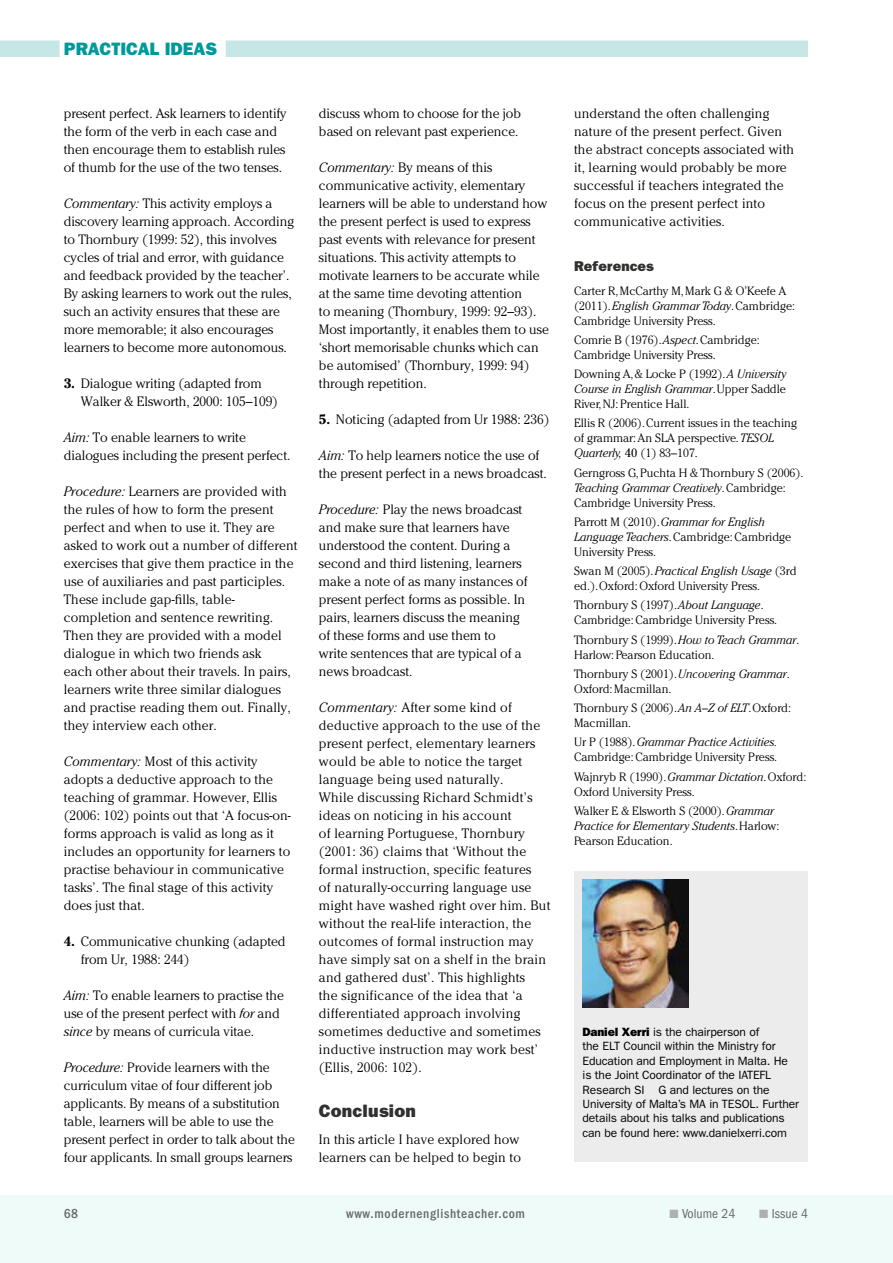
<style>
.page{position:relative;width:893px;height:1263px;background:#fff}
.page>*{position:absolute;margin:0;border:0;box-sizing:border-box;transform-origin:0 0}
.t1{font:18px "ITC Franklin Gothic Std Hvy";color:#099}
.t2{font:18px "ITC Franklin Gothic Std Hvy";letter-spacing:.01em;color:#30302f}
.t3{font:14.25px "ITC Franklin Gothic Std Hvy";letter-spacing:.01em;color:#30302f}
.t4{font:300 13.5px/18px "Cheltenham Std";color:#000}
.t5{font:300 13.5px/18px "Cheltenham Std";letter-spacing:.02em;color:#000}
.t6{font:500 condensed 13.5px "ITC Franklin Gothic Std";letter-spacing:.05em;color:#676767}
.t7{font:condensed 13.5px "ITC Franklin Gothic Std";color:#676767}
.t8{font:300 12px/15px "Cheltenham Std";color:#000}
.t9{font:12px/14.4px "ITC Franklin Gothic Std";letter-spacing:-.01em;color:#000}
.s1{font-style:italic}
.s2{font-weight:700}
.s3{font-weight:400}
.s4{font-family:"ITC Franklin Gothic Std Hvy"}
.s5{color:#afafb0}
</style>
<div class="page">
<div style="left:0;top:1195px;width:893px;height:68px;background:#effbf9"></div>
<div style="left:0;top:40px;width:808px;height:17px;background:#c7e6e6"></div>
<div style="left:60px;top:34px;width:166px;height:33px;background:#fff"></div>
<div style="left:574px;top:871px;width:234px;height:291px;background:#ececec"></div>
<img style="left:583px;top:880px;width:106px;height:127px">
<h1 class="t1" style="left:64px;top:38px;width:155px">PRACTICAL IDEAS</h1>
<p class="t4" style="left:64px;top:104px;width:224px">present perfect. Ask learners to identify the form of the verb in each case and then encourage them to establish rules of thumb for the use of the two tenses.</p>
<p class="t4" style="left:64px;top:194px;width:232px"><span class="s1">Commentary:</span> This activity employs a discovery learning approach. According to Thornbury (1999: 52), this involves cycles of trial and error, with guidance and feedback provided by the teacher’.<br>By asking learners to work out the rules, such an activity ensures that these are more memorable; it also encourages learners to become more autonomous.</p>
<p class="t4" style="left:81px;top:374px;width:199px;text-indent:-17px"><span class="s2">3.</span> Dialogue writing (adapted from<br>Walker &amp; Elsworth, 2000: 105–109)</p>
<p class="t4" style="left:64px;top:428px;width:228px"><span class="s1">Aim:</span> To enable learners to write dialogues including the present perfect.</p>
<p class="t4" style="left:64px;top:482px;width:235px"><span class="s1">Procedure:</span> Learners are provided with the rules of how to form the present perfect and when to use it. They are asked to work out a number of different exercises that give them practice in the use of auxiliaries and past participles.<br>These include gap-fills, table&shy;completion and sentence rewriting.<br>Then they are provided with a model dialogue in which two friends ask<br>each other about their travels. In pairs, learners write three similar dialogues and practise reading them out. Finally, they interview each other.</p>
<p class="t4" style="left:64px;top:752px;width:229px"><span class="s1">Commentary:</span> Most of this activity adopts a deductive approach to the teaching of grammar. However, Ellis (2006: 102) points out that ‘A focus-on&shy;forms approach is valid as long as it includes an opportunity for learners to practise behaviour in communicative tasks’. The final stage of this activity does just that.</p>
<p class="t4" style="left:81px;top:932px;width:206px;text-indent:-17px"><span class="s2">4.</span> Communicative chunking (adapted from Ur, 1988: 244)</p>
<p class="t4" style="left:64px;top:986px;width:222px"><span class="s1">Aim:</span> To enable learners to practise the use of the present perfect with <span class="s1">for</span> and <span class="s1">since</span> by means of curricula vitae.</p>
<p class="t4" style="left:64px;top:1058px;width:233px"><span class="s1">Procedure:</span> Provide learners with the curriculum vitae of four different job applicants. By means of a substitution table, learners will be able to use the present perfect in order to talk about the four applicants. In small groups learners</p>
<p class="t4" style="left:319px;top:104px;width:204px">discuss whom to choose for the job based on relevant past experience.</p>
<p class="t4" style="left:319px;top:158px;width:232px"><span class="s1">Commentary:</span> By means of this communicative activity, elementary learners will be able to understand how the present perfect is used to express past events with relevance for present situations. This activity attempts to motivate learners to be accurate while at the same time devoting attention<br>to meaning (Thornbury, 1999: 92–93).<br>Most importantly, it enables them to use ‘short memorisable chunks which can be automised’ (Thornbury, 1999: 94) through repetition.</p>
<p class="t4" style="left:319px;top:410px;width:232px"><span class="s2">5.</span> Noticing (adapted from Ur 1988: 236)</p>
<p class="t4" style="left:319px;top:446px;width:229px"><span class="s1">Aim:</span> To help learners notice the use of the present perfect in a news broadcast.</p>
<p class="t4" style="left:319px;top:500px;width:210px"><span class="s1">Procedure:</span> Play the news broadcast and make sure that learners have understood the content. During a second and third listening, learners make a note of as many instances of present perfect forms as possible. In pairs, learners discuss the meaning of these forms and use them to write sentences that are typical of a news broadcast.</p>
<p class="t5" style="left:319px;top:698px;width:233px"><span class="s1">Commentary:</span> After some kind of deductive approach to the use of the present perfect, elementary learners would be able to notice the target language being used naturally.<br>While discussing Richard Schmidt’s ideas on noticing in his account<br>of learning Portuguese, Thornbury (2001: 36) claims that ‘Without the formal instruction, specific features<br>of naturally-occurring language use might have washed right over him. But without the real-life interaction, the outcomes of formal instruction may have simply sat on a shelf in the brain and gathered dust’. This highlights<br>the significance of the idea that ‘a differentiated approach involving sometimes deductive and sometimes inductive instruction may work best’ (Ellis, 2006: 102).</p>
<h1 class="t2" style="left:319px;top:1100px;width:99px">Conclusion</h1>
<p class="t4" style="left:319px;top:1130px;width:204px">In this article I have explored how learners can be helped to begin to</p>
<p class="t4" style="left:574px;top:104px;width:222px">understand the often challenging nature of the present perfect. Given the abstract concepts associated with it, learning would probably be more successful if teachers integrated the focus on the present perfect into communicative activities.</p>
<p class="t3" style="left:574px;top:258px;width:81px">References</p>
<p class="t8" style="left:574px;top:283px;width:223px">Carter R, McCarthy M, Mark G &amp; O’Keefe A (2011). <span class="s1">English Grammar Today</span>. Cambridge:<br>Cambridge University Press.</p>
<p class="t8" style="left:574px;top:332px;width:187px">Comrie B (1976). <span class="s1">Aspect</span>. Cambridge:<br>Cambridge University Press.</p>
<p class="t8" style="left:574px;top:366px;width:214px;text-align:justify">Downing A, &amp; Locke P (1992). <span class="s1">A University Course in English Grammar</span>. Upper Saddle River, NJ: Prentice Hall.</p>
<p class="t8" style="left:574px;top:416px;width:224px">Ellis R (2006). Current issues in the teaching of grammar: An SLA perspective. <span class="s1">TESOL<br>Quarterly,</span> <span class="s3">40</span> (1) 83–107.</p>
<p class="t8" style="left:574px;top:465px;width:231px">Gerngross G, Puchta H &amp; Thornbury S (2006).<br><span class="s1">Teaching Grammar Creatively</span>. Cambridge:<br>Cambridge University Press.</p>
<p class="t8" style="left:574px;top:514px;width:219px">Parrott M (2010). <span class="s1">Grammar for English<br>Language Teachers</span>. Cambridge: Cambridge<br>University Press.</p>
<p class="t8" style="left:574px;top:563px;width:224px">Swan M (2005). <span class="s1">Practical English Usage</span> (3rd ed.). Oxford: Oxford University Press.</p>
<p class="t8" style="left:574px;top:598px;width:205px">Thornbury S (1997). <span class="s1">About Language</span>.<br>Cambridge: Cambridge University Press.</p>
<p class="t8" style="left:574px;top:632px;width:227px">Thornbury S (1999). <span class="s1">How to Teach Grammar</span>.<br>Harlow: Pearson Education.</p>
<p class="t8" style="left:574px;top:666px;width:217px">Thornbury S (2001). <span class="s1">Uncovering Grammar</span>.<br>Oxford: Macmillan.</p>
<p class="t8" style="left:574px;top:700px;width:218px">Thornbury S (2006). <span class="s1">An A–Z of ELT</span>. Oxford:<br>Macmillan.</p>
<p class="t8" style="left:574px;top:735px;width:205px">Ur P (1988). <span class="s1">Grammar Practice Activities.<br></span>Cambridge: Cambridge University Press.</p>
<p class="t8" style="left:574px;top:769px;width:234px">Wajnryb R (1990). <span class="s1">Grammar Dictation</span>. Oxford:<br>Oxford University Press.</p>
<p class="t8" style="left:574px;top:803px;width:207px">Walker E &amp; Elsworth S (2000). <span class="s1">Grammar<br>Practice for Elementary Students</span>. Harlow:<br>Pearson Education.</p>
<p class="t9" style="left:583px;top:1025px;width:218px"><span class="s4">Daniel Xerri</span> is the chairperson of<br>the ELT Council within the Ministry for Education and Employment in Malta. He is the Joint Coordinator of the IATEFL Research SI G and lectures on the University of Malta’s MA in TESOL. Further details about his talks and publications can be found here: www.danielxerri.com</p>
<p class="t6" style="left:64px;top:1206px;width:16px">68</p>
<p class="t6" style="left:346px;top:1206px;width:180px">www.modernenglishteacher.com</p>
<p class="t7" style="left:669px;top:1206px;width:68px"><span class="s5">■</span> Volume 24</p>
<p class="t7" style="left:759px;top:1206px;width:50px"><span class="s5">■</span> Issue 4</p>
</div>
